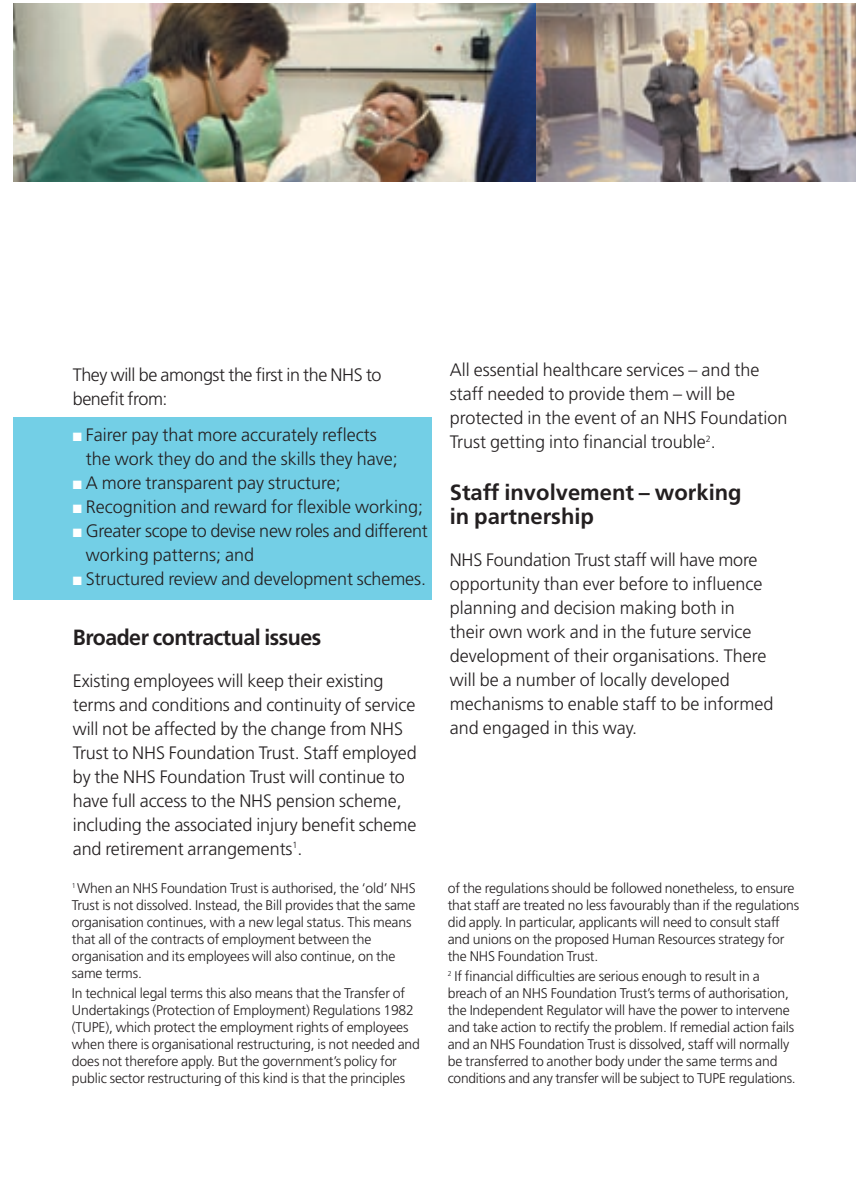
<style>
.page{position:relative;width:865px;height:1179px;background:#fff}
.page>*{position:absolute;margin:0;border:0;box-sizing:border-box;transform-origin:0 0}
.t1{font:700 22px/24px "Frutiger";color:#231f20}
.t2{font:700 22px "Frutiger";letter-spacing:-.02em;color:#231f20}
.t3{font:300 18px/24px "Frutiger";color:#231f20}
.t4{font:300 18px/24px "Frutiger";letter-spacing:-.02em;color:#231f20}
.t5{font:300 14px/17px "Frutiger";letter-spacing:-.01em;color:#231f20}
.s1{color:#fff}
</style>
<div class="page">
<img style="left:13px;top:3px;width:843px;height:597px">
<p class="t4" style="left:73px;top:364px;width:310px">They will be amongst the first in the NHS to benefit from:</p>
<p class="t3" style="left:86px;top:424px;width:313px;text-indent:-13px"><span class="s1">■</span> Fairer pay that more accurately reflects the work they do and the skills they have;</p>
<p class="t3" style="left:73px;top:472px;width:269px"><span class="s1">■</span> A more transparent pay structure;</p>
<p class="t3" style="left:73px;top:496px;width:352px"><span class="s1">■</span> Recognition and reward for flexible working;</p>
<p class="t3" style="left:86px;top:520px;width:343px;text-indent:-13px"><span class="s1">■</span> Greater scope to devise new roles and different working patterns; and</p>
<p class="t3" style="left:73px;top:568px;width:355px"><span class="s1">■</span> Structured review and development schemes.</p>
<h1 class="t2" style="left:73px;top:628px;width:250px">Broader contractual issues</h1>
<p class="t3" style="left:73px;top:670px;width:345px">Existing employees will keep their existing terms and conditions and continuity of service will not be affected by the change from NHS Trust to NHS Foundation Trust. Staff employed by the NHS Foundation Trust will continue to have full access to the NHS pension scheme, including the associated injury benefit scheme and retirement arrangements<sup>1</sup>.</p>
<p class="t5" style="left:72px;top:881px;width:345px"><sup>1</sup> When an NHS Foundation Trust is authorised, the ‘old’ NHS Trust is not dissolved. Instead, the Bill provides that the same organisation continues, with a new legal status. This means that all of the contracts of employment between the organisation and its employees will also continue, on the same terms.</p>
<p class="t5" style="left:72px;top:985px;width:349px">In technical legal terms this also means that the Transfer of Undertakings (Protection of Employment) Regulations 1982 (TUPE), which protect the employment rights of employees when there is organisational restructuring, is not needed and does not therefore apply. But the government’s policy for public sector restructuring of this kind is that the principles</p>
<p class="t3" style="left:450px;top:359px;width:339px">All essential healthcare services – and the staff needed to provide them – will be protected in the event of an NHS Foundation Trust getting into financial trouble<sup>2</sup>.</p>
<h1 class="t1" style="left:450px;top:482px;width:293px">Staff involvement – working in partnership</h1>
<p class="t3" style="left:450px;top:549px;width:325px">NHS Foundation Trust staff will have more opportunity than ever before to influence planning and decision making both in their own work and in the future service development of their organisations. There will be a number of locally developed mechanisms to enable staff to be informed and engaged in this way.</p>
<p class="t5" style="left:448px;top:881px;width:353px">of the regulations should be followed nonetheless, to ensure that staff are treated no less favourably than if the regulations did apply. In particular, applicants will need to consult staff and unions on the proposed Human Resources strategy for the NHS Foundation Trust.</p>
<p class="t5" style="left:448px;top:968px;width:349px"><sup>2</sup> If financial difficulties are serious enough to result in a breach of an NHS Foundation Trust’s terms of authorisation, the Independent Regulator will have the power to intervene and take action to rectify the problem. If remedial action fails and an NHS Foundation Trust is dissolved, staff will normally be transferred to another body under the same terms and conditions and any transfer will be subject to TUPE regulations.</p>
</div>
